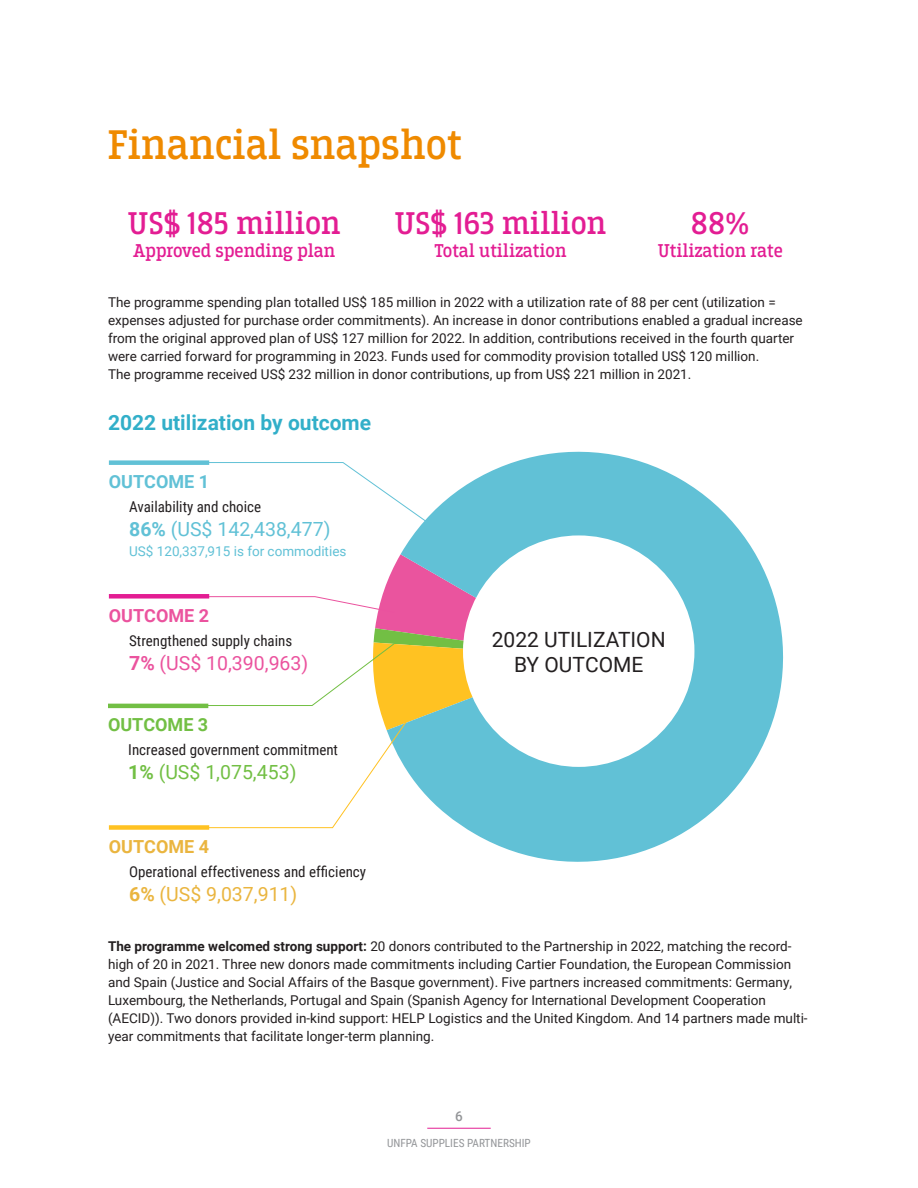
<style>
.page{position:relative;width:918px;height:1188px;background:#fff}
.page>*{position:absolute;margin:0;border:0;box-sizing:border-box;transform-origin:0 0}
.SUBHEAD_1{font:43.5px "Breakers Slab";color:#ef8a00}
.t1{font:33px "Breakers Slab";color:#e31d93}
.H2-Running_text_subh{font:700 21px "Roboto";color:#32afc9}
.t2{font:21px/25.2px "Roboto";color:#231f20;text-align:center}
.t3{font:19.5px "Breakers Slab";color:#e31d93}
.t4{font:19.5px "Roboto";color:#61c1d6}
.t5{font:19.5px "Roboto";color:#eb539e}
.t6{font:19.5px "Roboto";color:#72bf44}
.factoid-3{font:19.5px "Roboto";color:#eab53f}
.vision-subheads{font:700 18px "Roboto";color:#61c1d6}
.vision-subheads-2{font:700 18px "Roboto";color:#eb539e}
.vision-subheads-3{font:700 18px "Roboto";color:#72bf44}
.vision-subheads-4{font:700 18px "Roboto";color:#eab53f}
.factoid-3-2{font:15px "Roboto Condensed";color:#231f20}
.t7{font:13.5px/18px "Roboto";color:#231f20}
.t8{font:13.5px "Roboto";color:#61c1d6}
.t9{font:500 13.5px "Roboto";color:#939598}
.t10{font:11.25px "Roboto Condensed";color:#939598}
.s1{font-weight:700}
</style>
<div class="page">
<svg style="left:400px;top:451px;width:384px;height:411px;fill:#61c1d6"></svg>
<div style="left:463px;top:535px;width:231px;height:232px;background:#fff;border-radius:50%"></div>
<svg style="left:209px;top:462px;width:239px;height:75px"></svg>
<svg style="left:207px;top:554px;width:371px;height:274px"></svg>
<div style="left:109px;top:460px;width:100px;height:5px;background:#61c1d6"></div>
<div style="left:109px;top:594px;width:100px;height:5px;background:#e31d93"></div>
<hr style="left:108px;top:704px;width:100px;height:4px;background:#72bf44">
<div style="left:109px;top:825px;width:100px;height:5px;background:#ffc222"></div>
<hr style="left:427px;top:1128px;width:64px;height:1px;background:#e31d93">
<p class="SUBHEAD_1" style="left:108px;top:119px;width:355px">Financial snapshot</p>
<p class="t1" style="left:128px;top:204px;width:214px">US$ 185 million</p>
<p class="t3" style="left:133px;top:240px;width:204px">Approved spending plan</p>
<p class="t1" style="left:395px;top:204px;width:213px">US$ 163 million</p>
<p class="t3" style="left:434px;top:240px;width:134px">Total utilization</p>
<p class="t1" style="left:691px;top:204px;width:60px">88%</p>
<p class="t3" style="left:658px;top:240px;width:127px">Utilization rate</p>
<p class="t7" style="left:108px;top:293px;width:696px">The programme spending plan totalled US$ 185 million in 2022 with a utilization rate of 88 per cent (utilization = expenses adjusted for purchase order commitments). An increase in donor contributions enabled a gradual increase from the original approved plan of US$ 127 million for 2022. In addition, contributions received in the fourth quarter were carried forward for programming in 2023. Funds used for commodity provision totalled US$ 120 million.<br>The programme received US$ 232 million in donor contributions, up from US$ 221 million in 2021.</p>
<p class="H2-Running_text_subh" style="left:108px;top:408px;width:265px">2022 utilization by outcome</p>
<p class="vision-subheads" style="left:109px;top:469px;width:102px">OUTCOME 1</p>
<p class="factoid-3-2" style="left:129px;top:496px;width:134px">Availability and choice</p>
<p class="t4" style="left:129px;top:516px;width:203px"><span class="s1">86%</span> (US$ 142,438,477)</p>
<p class="t8" style="left:129px;top:542px;width:219px">US$ 120,337,915 is for commodities</p>
<p class="vision-subheads-2" style="left:109px;top:603px;width:102px">OUTCOME 2</p>
<p class="factoid-3-2" style="left:129px;top:630px;width:165px">Strengthened supply chains</p>
<p class="t5" style="left:129px;top:649px;width:181px"><span class="s1">7%</span> (US$ 10,390,963)</p>
<p class="vision-subheads-3" style="left:108px;top:712px;width:102px">OUTCOME 3</p>
<p class="factoid-3-2" style="left:128px;top:740px;width:211px">Increased government commitment</p>
<p class="t6" style="left:128px;top:759px;width:170px"><span class="s1">1%</span> (US$ 1,075,453)</p>
<p class="vision-subheads-4" style="left:109px;top:834px;width:102px">OUTCOME 4</p>
<p class="factoid-3-2" style="left:129px;top:861px;width:238px">Operational effectiveness and efficiency</p>
<p class="factoid-3" style="left:129px;top:881px;width:170px"><span class="s1">6%</span> (US$ 9,037,911)</p>
<p class="t2" style="left:492px;top:626px;width:175px">2022 UTILIZATION<br>BY OUTCOME</p>
<p class="t7" style="left:108px;top:937px;width:685px"><span class="s1">The programme welcomed strong support:</span> 20 donors contributed to the Partnership in 2022, matching the record&shy;high of 20 in 2021. Three new donors made commitments including Cartier Foundation, the European Commission</p>
<p class="t7" style="left:108px;top:973px;width:701px">and Spain (Justice and Social Affairs of the Basque government). Five partners increased commitments: Germany, Luxembourg, the Netherlands, Portugal and Spain (Spanish Agency for International Development Cooperation (AECID)). Two donors provided in-kind support: HELP Logistics and the United Kingdom. And 14 partners made multi&shy;year commitments that facilitate longer-term planning.</p>
<p class="t9" style="left:455px;top:1107px;width:9px">6</p>
<p class="t10" style="left:387px;top:1135px;width:145px">UNFPA SUPPLIES PARTNERSHIP</p>
</div>
